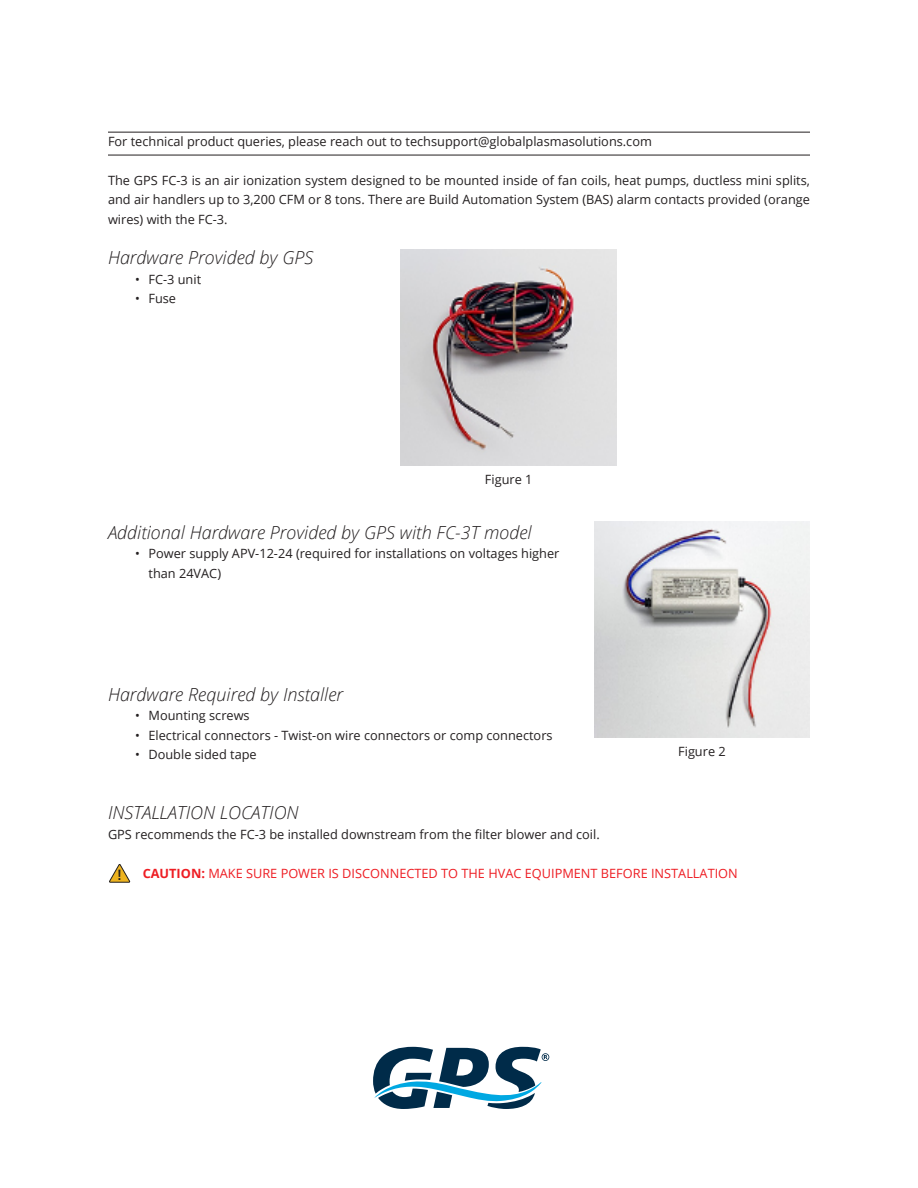
<style>
.page{position:relative;width:918px;height:1188px;background:#fff}
.page>*{position:absolute;margin:0;border:0;box-sizing:border-box;transform-origin:0 0}
.Subheader{font:italic 300 18px "Open Sans";color:#231f20}
.t1{font:700 condensed 14.85px "Frutiger LT Pro";color:#231f20}
.GPS_Manual_Bodycopy{font:12.75px/19.5px "Open Sans";color:#231f20;text-align:justify}
.GPS_Manual_Bodycopy-2{font:12.75px "Open Sans";color:#ee1d23}
.s1{font-weight:700}
</style>
<div class="page">
<svg style="left:373px;top:1047px;width:176px;height:62px"></svg>
<svg style="left:109px;top:864px;width:21px;height:19px"></svg>
<img style="left:401px;top:249px;width:216px;height:216px">
<img style="left:594px;top:521px;width:216px;height:216px">
<hr style="left:108px;top:155px;width:702px;height:1px;background:#231f20">
<hr style="left:108px;top:132px;width:702px;height:1px;background:#231f20">
<p class="GPS_Manual_Bodycopy" style="left:108px;top:131px;width:545px">For technical product queries, please reach out to techsupport@globalplasmasolutions.com</p>
<p class="GPS_Manual_Bodycopy" style="left:108px;top:170px;width:704px">The GPS FC-3 is an air ionization system designed to be mounted inside of fan coils, heat pumps, ductless mini splits, and air handlers up to 3,200 CFM or 8 tons. There are Build Automation System (BAS) alarm contacts provided (orange wires) with the FC-3.</p>
<p class="Subheader" style="left:108px;top:245px;width:207px">Hardware Provided by GPS</p>
<p class="GPS_Manual_Bodycopy" style="left:135px;top:269px;width:68px">• FC-3 unit</p>
<p class="GPS_Manual_Bodycopy" style="left:135px;top:289px;width:43px">• Fuse</p>
<p class="GPS_Manual_Bodycopy" style="left:485px;top:469px;width:49px">Figure 1</p>
<p class="Subheader" style="left:108px;top:520px;width:425px">Additional Hardware Provided by GPS with FC-3T model</p>
<p class="GPS_Manual_Bodycopy" style="left:148px;top:544px;width:412px;text-indent:-14px">• Power supply APV-12-24 (required for installations on voltages higher than 24VAC)</p>
<p class="Subheader" style="left:108px;top:682px;width:237px">Hardware Required by Installer</p>
<p class="GPS_Manual_Bodycopy" style="left:135px;top:706px;width:116px">• Mounting screws</p>
<p class="GPS_Manual_Bodycopy" style="left:135px;top:725px;width:419px">• Electrical connectors - Twist-on wire connectors or comp connectors</p>
<p class="GPS_Manual_Bodycopy" style="left:135px;top:745px;width:123px">• Double sided tape</p>
<p class="GPS_Manual_Bodycopy" style="left:678px;top:741px;width:49px">Figure 2</p>
<p class="Subheader" style="left:108px;top:800px;width:192px">INSTALLATION LOCATION</p>
<p class="GPS_Manual_Bodycopy" style="left:108px;top:824px;width:493px">GPS recommends the FC-3 be installed downstream from the filter blower and coil.</p>
<p class="t1" style="left:117px;top:866px;width:7px">!</p>
<p class="GPS_Manual_Bodycopy-2" style="left:143px;top:864px;width:597px"><span class="s1">CAUTION:</span> MAKE SURE POWER IS DISCONNECTED TO THE HVAC EQUIPMENT BEFORE INSTALLATION</p>
</div>
